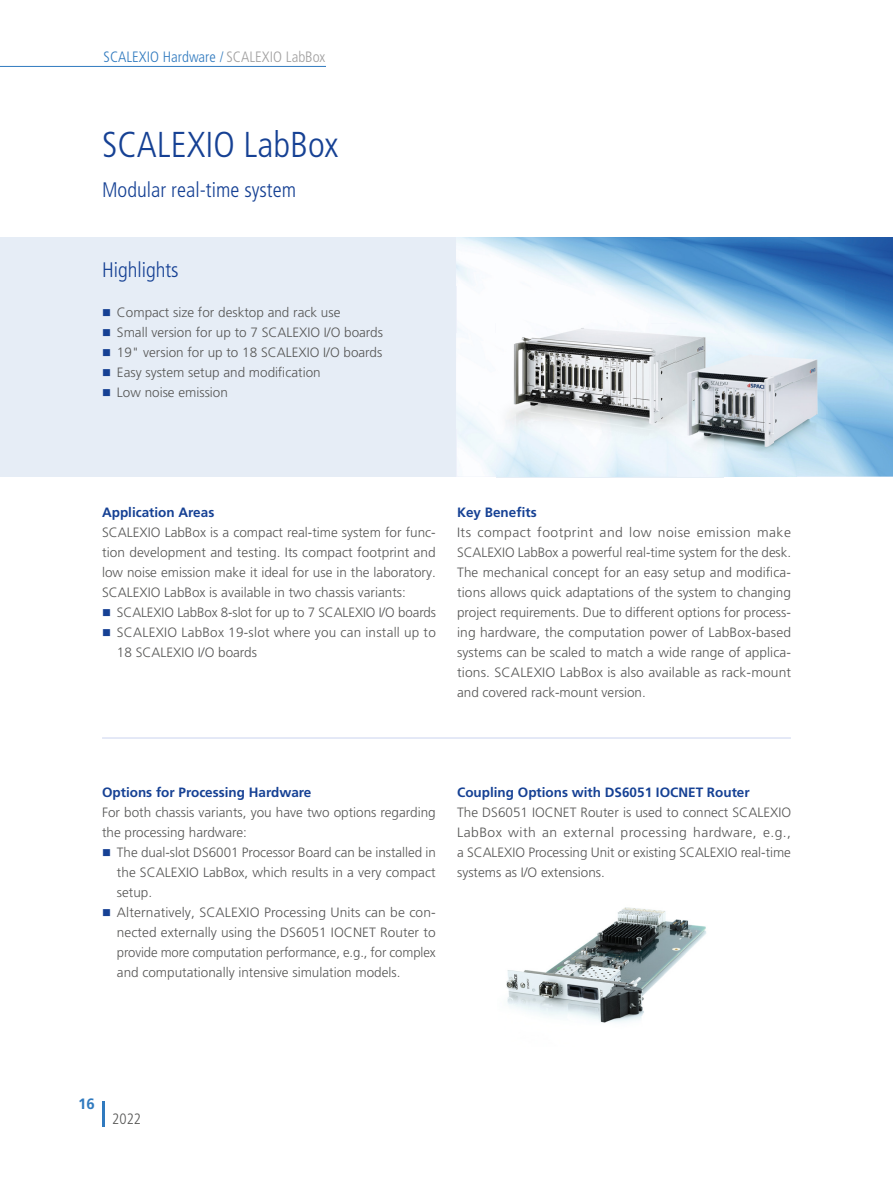
<style>
.page{position:relative;width:893px;height:1188px;background:#fff}
.page>*{position:absolute;margin:0;border:0;box-sizing:border-box;transform-origin:0 0}
.t1{font:300 condensed 36px "Frutiger LT Pro";color:#164194}
.t2{font:300 condensed 21px "Frutiger LT Pro";color:#164194}
.t3{font:300 condensed 15px "Frutiger LT Pro";color:#307abf}
.t4{font:300 condensed 15px "Frutiger LT Pro";color:#575756}
.t5{font:700 15px "Frutiger LT Pro";color:#307abf}
.t6{font:300 13.5px/20px "Frutiger LT Pro";color:#575756;text-align:justify}
.t7{font:700 13.5px "Frutiger LT Pro";color:#164194}
.s1{color:#a09f9f}
</style>
<div class="page">
<hr style="left:102px;top:1101px;width:2px;height:26px;background:#307abf">
<hr style="left:0;top:66px;width:326px;height:1px;background:#307abf">
<div style="left:0;top:238px;width:893px;height:239px;background:#e6edf6"></div>
<img style="left:457px;top:238px;width:387px;height:47px">
<img style="left:844px;top:238px;width:49px;height:95px">
<div style="left:457px;top:285px;width:97px;height:48px;background:#fcfdff"></div>
<img style="left:554px;top:285px;width:97px;height:38px">
<img style="left:651px;top:285px;width:194px;height:48px">
<img style="left:457px;top:333px;width:39px;height:144px">
<img style="left:724px;top:333px;width:72px;height:11px">
<img style="left:692px;top:457px;width:104px;height:20px">
<hr style="left:102px;top:737px;width:689px;height:2px;background:#dce2f4">
<img style="left:506px;top:907px;width:200px;height:116px">
<img style="left:496px;top:436px;width:179px;height:41px">
<img style="left:723px;top:323px;width:1px;height:18px">
<img style="left:496px;top:361px;width:180px;height:75px">
<img style="left:496px;top:323px;width:182px;height:38px">
<img style="left:678px;top:323px;width:45px;height:21px">
<img style="left:724px;top:344px;width:101px;height:113px">
<img style="left:676px;top:436px;width:34px;height:21px">
<img style="left:676px;top:344px;width:30px;height:46px">
<img style="left:676px;top:390px;width:1px;height:46px">
<img style="left:825px;top:346px;width:1px;height:110px">
<img style="left:677px;top:346px;width:47px;height:110px">
<p class="t3" style="left:104px;top:48px;width:223px">SCALEXIO Hardware / <span class="s1">SCALEXIO LabBox</span></p>
<h1 class="t1" style="left:102px;top:124px;width:238px">SCALEXIO LabBox</h1>
<h2 class="t2" style="left:102px;top:178px;width:196px">Modular real-time system</h2>
<h2 class="t2" style="left:102px;top:258px;width:78px">Highlights</h2>
<p class="t6" style="left:117px;top:303px;width:268px;text-align:left">Compact size for desktop and rack use<br>Small version for up to 7 SCALEXIO I/O boards 19" version for up to 18 SCALEXIO I/O boards Easy system setup and modification<br>Low noise emission</p>
<p class="t7" style="left:102px;top:504px;width:114px">Application Areas</p>
<p class="t6" style="left:102px;top:522px;width:335px">SCALEXIO LabBox is a compact real-time system for func&shy;tion development and testing. Its compact footprint and low noise emission make it ideal for use in the laboratory.<br>SCALEXIO LabBox is available in two chassis variants:</p>
<p class="t6" style="left:117px;top:602px;width:321px">SCALEXIO LabBox 8-slot for up to 7 SCALEXIO I/O boards SCALEXIO LabBox 19-slot where you can install up to 18 SCALEXIO I/O boards</p>
<p class="t7" style="left:457px;top:504px;width:81px">Key Benefits</p>
<p class="t6" style="left:457px;top:522px;width:336px">Its compact footprint and low noise emission make SCALEXIO LabBox a powerful real-time system for the desk.<br>The mechanical concept for an easy setup and modifica&shy;tions allows quick adaptations of the system to changing project requirements. Due to different options for process&shy;ing hardware, the computation power of LabBox-based systems can be scaled to match a wide range of applica&shy;tions. SCALEXIO LabBox is also available as rack-mount and covered rack-mount version.</p>
<p class="t7" style="left:102px;top:784px;width:211px">Options for Processing Hardware</p>
<p class="t6" style="left:102px;top:802px;width:335px">For both chassis variants, you have two options regarding the processing hardware:</p>
<p class="t6" style="left:117px;top:842px;width:320px;text-align:left">The dual-slot DS6001 Processor Board can be installed in the SCALEXIO LabBox, which results in a very compact setup.<br>Alternatively, SCALEXIO Processing Units can be con&shy;nected externally using the DS6051 IOCNET Router to provide more computation performance, e.g., for complex and computationally intensive simulation models.</p>
<p class="t7" style="left:457px;top:784px;width:294px">Coupling Options with DS6051 IOCNET Router</p>
<p class="t6" style="left:457px;top:802px;width:336px">The DS6051 IOCNET Router is used to connect SCALEXIO LabBox with an external processing hardware, e.g., a SCALEXIO Processing Unit or existing SCALEXIO real-time systems as I/O extensions.</p>
<p class="t5" style="left:78px;top:1095px;width:18px">16</p>
<p class="t4" style="left:112px;top:1110px;width:30px">2022</p>
</div>
